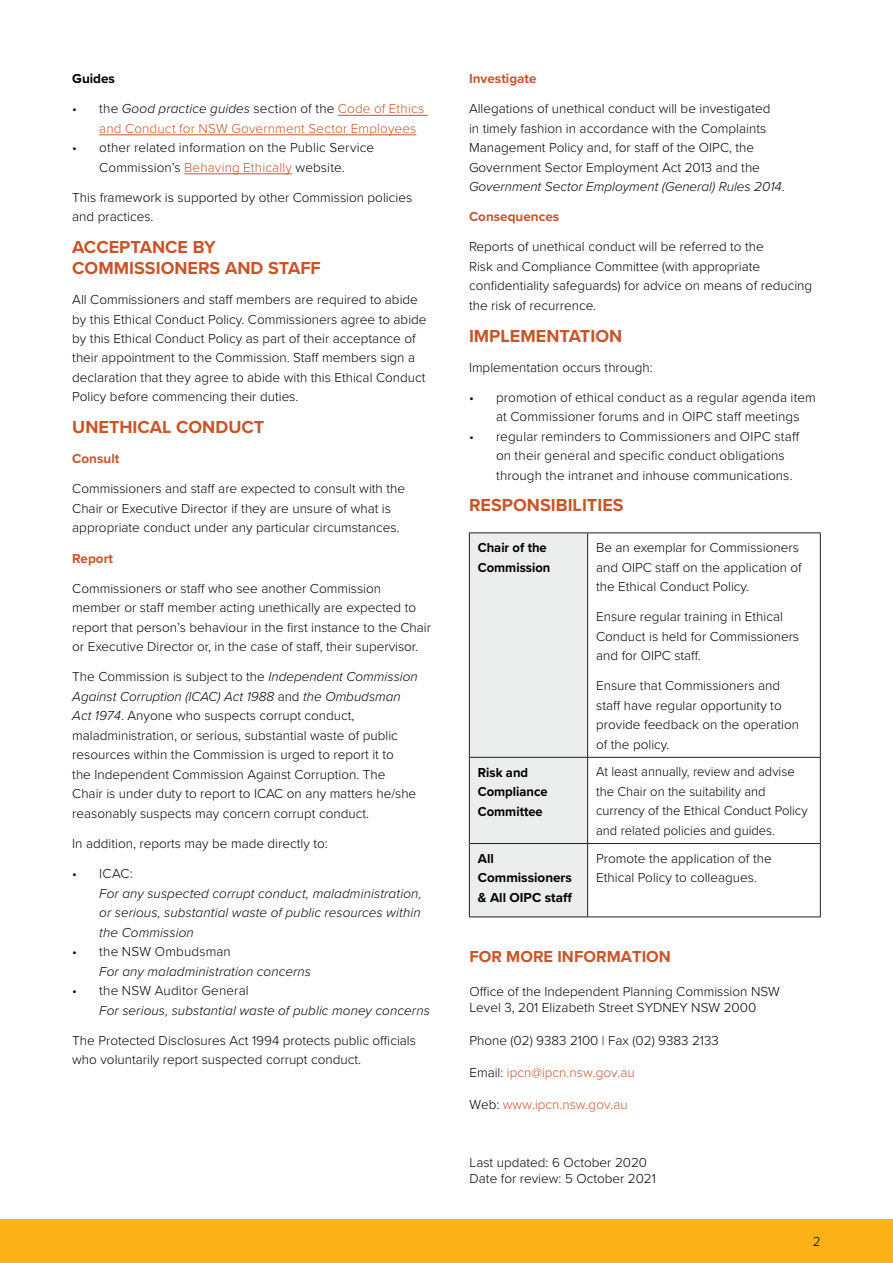
<style>
.page{position:relative;width:893px;height:1263px;background:#fff}
.page>*{position:absolute;margin:0;border:0;box-sizing:border-box;transform-origin:0 0}
.t1{font:700 18px/21px "Proxima Nova";color:#c95428}
.t2{font:700 16.5px "Proxima Nova";color:#c85428}
.Body{font:300 13.5px/19.5px "Proxima Nova";color:#000}
.t3{font:italic 300 13.5px/19.5px "Proxima Nova";letter-spacing:.01em;color:#000}
.Body-2{font:300 13.5px/19.5px "Proxima Nova";color:#000;scale:.96 1}
.t4{font:300 13.5px/19.5px "Proxima Nova";letter-spacing:.01em;color:#c95428}
.t5{font:300 13.5px "Proxima Nova";color:#ca5427}
.Body-3{font:700 13.5px/19.5px "Proxima Nova";color:#000;scale:.96 1}
.t6{font:700 13.5px "Proxima Nova";color:#c95428}
.Body-4{font:700 13.5px/19.5px "Proxima Nova";color:#000}
.s1{color:#000}
.s2{font-style:italic;color:#000}
.s3{color:#c95428}
.s4{font-style:italic}
.s5{font-style:normal}
</style>
<div class="page">
<div style="left:0;top:1219px;width:893px;height:44px;background:#fcb116"></div>
<hr style="left:338px;top:115px;width:90px;height:1px;background:#c95428">
<hr style="left:99px;top:135px;width:317px;height:1px;background:#c95428">
<hr style="left:184px;top:174px;width:108px;height:1px;background:#c95428">
<div style="left:470px;top:534px;width:117px;height:383px;background:#eceded"></div>
<hr style="left:469px;top:533px;width:119px;height:1px;background:#221f1f">
<hr style="left:588px;top:533px;width:233px;height:1px;background:#221f1f">
<hr style="left:470px;top:757px;width:118px;height:1px;background:#221f1f">
<hr style="left:588px;top:757px;width:232px;height:1px;background:#221f1f">
<hr style="left:470px;top:843px;width:118px;height:1px;background:#221f1f">
<hr style="left:588px;top:843px;width:232px;height:1px;background:#221f1f">
<hr style="left:469px;top:917px;width:119px;height:1px;background:#221f1f">
<hr style="left:588px;top:917px;width:233px;height:1px;background:#221f1f">
<hr style="left:469px;top:533px;width:1px;height:224px;background:#221f1f">
<hr style="left:820px;top:533px;width:1px;height:224px;background:#221f1f">
<hr style="left:469px;top:757px;width:1px;height:86px;background:#221f1f">
<hr style="left:820px;top:757px;width:1px;height:86px;background:#221f1f">
<hr style="left:469px;top:843px;width:1px;height:74px;background:#221f1f">
<hr style="left:820px;top:843px;width:1px;height:74px;background:#221f1f">
<hr style="left:587px;top:533px;width:1px;height:224px;background:#221f1f">
<hr style="left:587px;top:757px;width:1px;height:86px;background:#221f1f">
<hr style="left:587px;top:844px;width:1px;height:73px;background:#221f1f">
<h3 class="Body-4" style="left:72px;top:68px;width:44px">Guides</h3>
<p class="t4" style="left:99px;top:98px;width:326px;text-indent:-27px"><span class="s1">• the</span> <span class="s2">Good practice guides</span> <span class="s1">section of the</span> Code of Ethics and Conduct for NSW Government Sector Employees</p>
<p class="Body" style="left:72px;top:137px;width:303px;text-align:center">• other related information on the Public Service<br>Commission’s <span class="s3">Behaving Ethically</span> website.</p>
<p class="Body" style="left:72px;top:187px;width:341px">This framework is supported by other Commission policies and practices.</p>
<h2 class="t1" style="left:72px;top:236px;width:250px">ACCEPTANCE BY<br>COMMISSIONERS AND STAFF</h2>
<p class="Body" style="left:72px;top:289px;width:356px">All Commissioners and staff members are required to abide by this Ethical Conduct Policy. Commissioners agree to abide by this Ethical Conduct Policy as part of their acceptance of their appointment to the Commission. Staff members sign a declaration that they agree to abide with this Ethical Conduct Policy before commencing their duties.</p>
<h2 class="t1" style="left:72px;top:416px;width:193px">UNETHICAL CONDUCT</h2>
<h3 class="t6" style="left:72px;top:449px;width:49px">Consult</h3>
<p class="Body" style="left:72px;top:478px;width:334px">Commissioners and staff are expected to consult with the<br>Chair or Executive Director if they are unsure of what is appropriate conduct under any particular circumstances.</p>
<h3 class="t6" style="left:72px;top:548px;width:42px">Report</h3>
<p class="Body" style="left:72px;top:578px;width:360px">Commissioners or staff who see another Commission member or staff member acting unethically are expected to report that person’s behaviour in the first instance to the Chair or Executive Director or, in the case of staff, their supervisor.</p>
<p class="Body" style="left:72px;top:666px;width:347px">The Commission is subject to the <span class="s4">Independent Commission Against Corruption (ICAC) Act 1988</span> and <span class="s4">the Ombudsman Act 1974</span>. Anyone who suspects corrupt conduct, maladministration, or serious, substantial waste of public resources within the Commission is urged to report it to<br>the Independent Commission Against Corruption. The Chair is under duty to report to ICAC on any matters he/she reasonably suspects may concern corrupt conduct.</p>
<p class="Body" style="left:72px;top:833px;width:257px">In addition, reports may be made directly to:</p>
<p class="t3" style="left:99px;top:863px;width:324px;text-indent:-27px"><span class="s5">• ICAC:<br></span>For any suspected corrupt conduct, maladministration, or serious, substantial waste of public resources within the Commission</p>
<p class="t3" style="left:99px;top:941px;width:213px;text-indent:-27px"><span class="s5">• the NSW Ombudsman<br></span>For any maladministration concerns</p>
<p class="t3" style="left:99px;top:980px;width:332px;text-indent:-27px"><span class="s5">• the NSW Auditor General<br></span>For serious, substantial waste of public money concerns</p>
<p class="Body" style="left:72px;top:1030px;width:345px">The Protected Disclosures Act 1994 protects public officials who voluntarily report suspected corrupt conduct.</p>
<h3 class="t6" style="left:469px;top:68px;width:69px">Investigate</h3>
<p class="Body" style="left:469px;top:98px;width:317px">Allegations of unethical conduct will be investigated<br>in timely fashion in accordance with the Complaints Management Policy and, for staff of the OIPC, the Government Sector Employment Act 2013 and the <span class="s4">Government Sector Employment (General) Rules 2014</span>.</p>
<h3 class="t6" style="left:469px;top:207px;width:92px">Consequences</h3>
<p class="Body" style="left:469px;top:236px;width:345px">Reports of unethical conduct will be referred to the<br>Risk and Compliance Committee (with appropriate confidentiality safeguards) for advice on means of reducing the risk of recurrence.</p>
<h2 class="t1" style="left:469px;top:325px;width:155px">IMPLEMENTATION</h2>
<p class="Body" style="left:469px;top:357px;width:185px">Implementation occurs through:</p>
<p class="Body" style="left:496px;top:387px;width:321px;text-indent:-27px">• promotion of ethical conduct as a regular agenda item at Commissioner forums and in OIPC staff meetings</p>
<p class="Body" style="left:496px;top:426px;width:305px;text-indent:-27px">• regular reminders to Commissioners and OIPC staff on their general and specific conduct obligations through the intranet and inhouse communications.</p>
<h2 class="t1" style="left:469px;top:494px;width:156px">RESPONSIBILITIES</h2>
<p class="Body-3" style="left:478px;top:537px;width:77px">Chair of the<br>Commission</p>
<p class="Body" style="left:596px;top:537px;width:207px">Be an exemplar for Commissioners and OIPC staff on the application of the Ethical Conduct Policy.</p>
<p class="Body" style="left:596px;top:606px;width:205px">Ensure regular training in Ethical<br>Conduct is held for Commissioners and for OIPC staff.</p>
<p class="Body" style="left:596px;top:675px;width:204px">Ensure that Commissioners and staff have regular opportunity to provide feedback on the operation of the policy.</p>
<p class="Body-3" style="left:478px;top:762px;width:74px">Risk and<br>Compliance<br>Committee</p>
<p class="Body-2" style="left:596px;top:761px;width:222px">At least annually, review and advise the Chair on the suitability and currency of the Ethical Conduct Policy and related policies and guides.</p>
<p class="Body-4" style="left:478px;top:848px;width:96px">All<br>Commissioners &amp; All OIPC staff</p>
<p class="Body" style="left:596px;top:848px;width:177px">Promote the application of the<br>Ethical Policy to colleagues.</p>
<p class="t2" style="left:469px;top:944px;width:203px">FOR MORE INFORMATION</p>
<p class="Body" style="left:469px;top:983px;width:312px;line-height:16.2px">Office of the Independent Planning Commission NSW<br>Level 3, 201 Elizabeth Street SYDNEY NSW 2000</p>
<p class="Body" style="left:469px;top:1030px;width:251px">Phone (02) 9383 2100 | Fax (02) 9383 2133</p>
<p class="t5" style="left:469px;top:1062px;width:167px"><span class="s1">Email:</span> ipcn@ipcn.nsw.gov.au</p>
<p class="t5" style="left:469px;top:1095px;width:160px"><span class="s1">Web:</span> www.ipcn.nsw.gov.au</p>
<p class="Body" style="left:470px;top:1153px;width:188px;line-height:16.2px">Last updated: 6 October 2020<br>Date for review: 5 October 2021</p>
<p class="Body" style="left:813px;top:1231px;width:9px">2</p>
</div>
